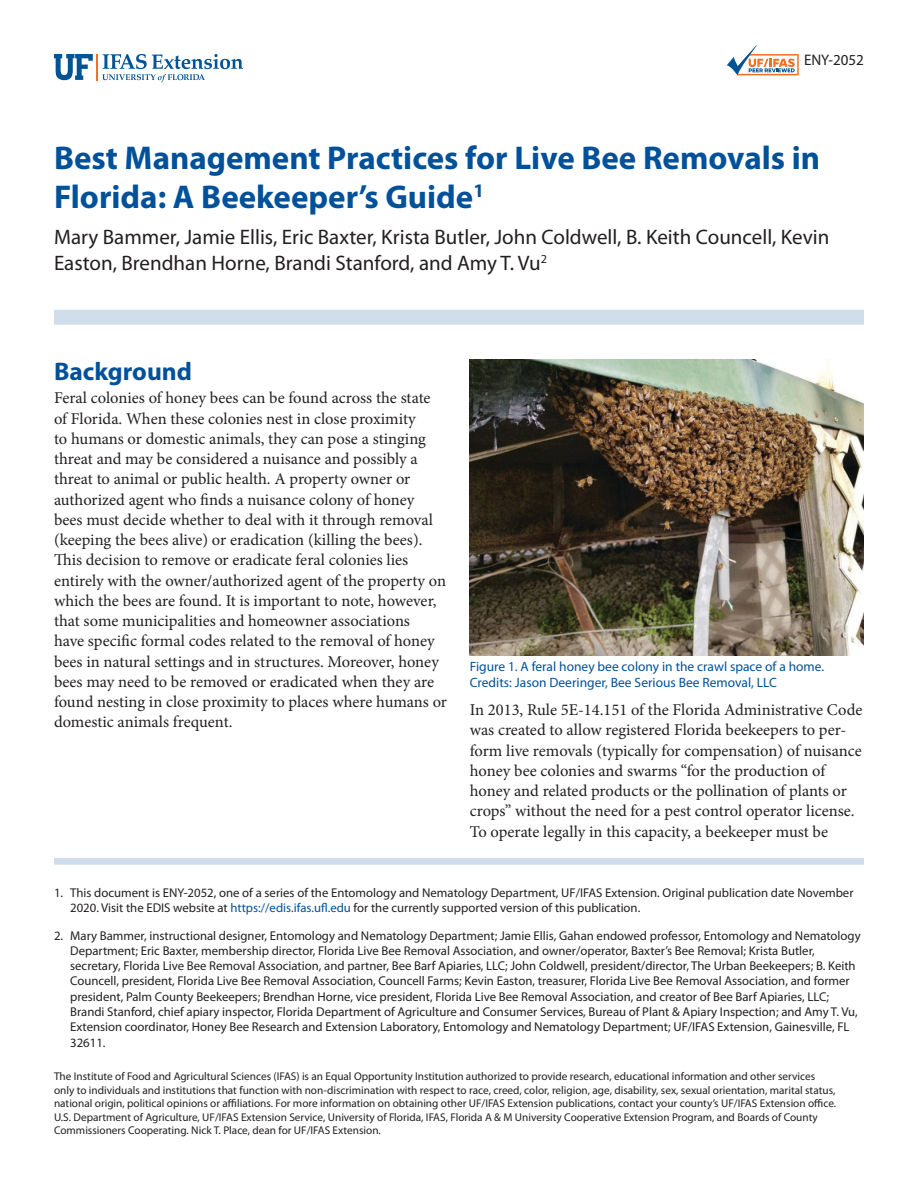
<style>
.page{position:relative;width:918px;height:1188px;background:#fff}
.page>*{position:absolute;margin:0;border:0;box-sizing:border-box;transform-origin:0 0}
.TitleRegular{font:700 33px/39.6px "Myriad Pro";color:#01519a}
.SectionHeading0{font:700 25.5px "Myriad Pro";color:#01519a}
.Author{font:21px/25.2px "Myriad Pro";color:#231f20}
.Paragraph{font:16.5px/20.2px "Minion Pro";color:#231f20}
.PubNumber{font:15.3px "Myriad Pro";color:#231f20}
.t1{font:13.5px/16.5px "Myriad Pro";color:#01519a}
.t2{font:12.75px/15.3px "Myriad Pro";color:#231f20}
.Disclaimer{font:11.25px/13.5px "Myriad Pro";color:#231f20}
.s1{color:#01519a}
</style>
<div class="page">
<svg style="left:54px;top:54px;width:189px;height:28px"></svg>
<div style="left:54px;top:310px;width:810px;height:15px;background:#d0deeb"></div>
<div style="left:54px;top:858px;width:810px;height:7px;background:#d0deeb"></div>
<img style="left:470px;top:360px;width:394px;height:295px">
<svg style="left:727px;top:45px;width:72px;height:30px"></svg>
<p class="PubNumber" style="left:804px;top:51px;width:61px">ENY-2052</p>
<p class="TitleRegular" style="left:54px;top:137px;width:768px">Best Management Practices for Live Bee Removals in<br>Florida: A Beekeeper’s Guide<sup>1</sup></p>
<p class="Author" style="left:54px;top:224px;width:777px">Mary Bammer, Jamie Ellis, Eric Baxter, Krista Butler, John Coldwell, B. Keith Councell, Kevin<br>Easton, Brendhan Horne, Brandi Stanford, and Amy T. Vu<sup>2</sup></p>
<p class="SectionHeading0" style="left:54px;top:355px;width:140px">Background</p>
<p class="Paragraph" style="left:54px;top:388px;width:395px">Feral colonies of honey bees can be found across the state of Florida. When these colonies nest in close proximity<br>to humans or domestic animals, they can pose a stinging threat and may be considered a nuisance and possibly a threat to animal or public health. A property owner or authorized agent who finds a nuisance colony of honey bees must decide whether to deal with it through removal (keeping the bees alive) or eradication (killing the bees).<br>This decision to remove or eradicate feral colonies lies entirely with the owner/authorized agent of the property on which the bees are found. It is important to note, however, that some municipalities and homeowner associations<br>have specific formal codes related to the removal of honey bees in natural settings and in structures. Moreover, honey bees may need to be removed or eradicated when they are found nesting in close proximity to places where humans or domestic animals frequent.</p>
<p class="t1" style="left:470px;top:658px;width:356px">Figure 1. A feral honey bee colony in the crawl space of a home.<br>Credits: Jason Deeringer, Bee Serious Bee Removal, LLC</p>
<p class="Paragraph" style="left:470px;top:700px;width:394px">In 2013, Rule 5E-14.151 of the Florida Administrative Code was created to allow registered Florida beekeepers to per&shy;form live removals (typically for compensation) of nuisance honey bee colonies and swarms “for the production of honey and related products or the pollination of plants or crops” without the need for a pest control operator license.<br>To operate legally in this capacity, a beekeeper must be</p>
<p class="t2" style="left:70px;top:885px;width:785px;text-indent:-16px">1. This document is ENY-2052, one of a series of the Entomology and Nematology Department, UF/IFAS Extension. Original publication date November<br>2020. Visit the EDIS website at <span class="s1">https://edis.ifas.ufl.edu</span> for the currently supported version of this publication.</p>
<p class="t2" style="left:70px;top:927px;width:792px;text-indent:-16px">2. Mary Bammer, instructional designer, Entomology and Nematology Department; Jamie Ellis, Gahan endowed professor, Entomology and Nematology Department; Eric Baxter, membership director, Florida Live Bee Removal Association, and owner/operator, Baxter’s Bee Removal; Krista Butler, secretary, Florida Live Bee Removal Association, and partner, Bee Barf Apiaries, LLC; John Coldwell, president/director, The Urban Beekeepers; B. Keith Councell, president, Florida Live Bee Removal Association, Councell Farms; Kevin Easton, treasurer, Florida Live Bee Removal Association, and former president, Palm County Beekeepers; Brendhan Horne, vice president, Florida Live Bee Removal Association, and creator of Bee Barf Apiaries, LLC; Brandi Stanford, chief apiary inspector, Florida Department of Agriculture and Consumer Services, Bureau of Plant &amp; Apiary Inspection; and Amy T. Vu, Extension coordinator, Honey Bee Research and Extension Laboratory, Entomology and Nematology Department; UF/IFAS Extension, Gainesville, FL 32611.</p>
<p class="Disclaimer" style="left:54px;top:1069px;width:784px">The Institute of Food and Agricultural Sciences (IFAS) is an Equal Opportunity Institution authorized to provide research, educational information and other services only to individuals and institutions that function with non-discrimination with respect to race, creed, color, religion, age, disability, sex, sexual orientation, marital status, national origin, political opinions or affiliations. For more information on obtaining other UF/IFAS Extension publications, contact your county’s UF/IFAS Extension office.<br>U.S. Department of Agriculture, UF/IFAS Extension Service, University of Florida, IFAS, Florida A &amp; M University Cooperative Extension Program, and Boards of County Commissioners Cooperating. Nick T. Place, dean for UF/IFAS Extension.</p>
</div>
